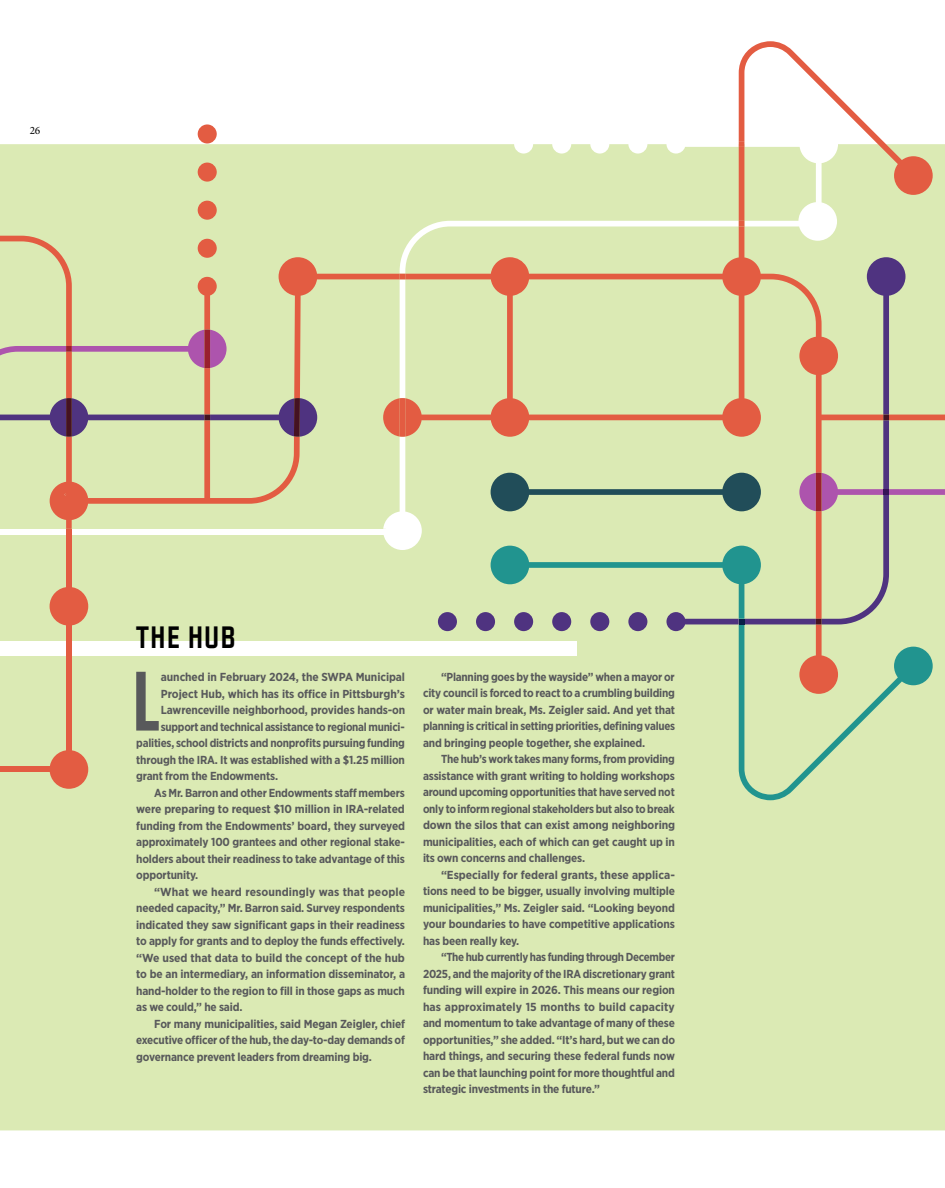
<style>
.page{position:relative;width:945px;height:1188px;background:#fff}
.page>*{position:absolute;margin:0;border:0;box-sizing:border-box;transform-origin:0 0}
.t1{font:800 condensed 73.5px "Politica";color:#58595b}
.t2{font:800 27px "Politica";letter-spacing:.04em;color:#000}
.t3{font:700 11.7px/16.5px "Gotham Narrow";letter-spacing:-.015em;color:#58595b;text-align:justify}
.t4{font:700 11.7px "Gotham Narrow";letter-spacing:.005em;color:#58595b}
.t5{font:11.25px "Minion Pro";color:#000}
</style>
<div class="page">
<div style="left:0;top:144px;width:945px;height:986px;background:#dbeab4"></div>
<div style="left:0;top:641px;width:576px;height:15px;background:#fff"></div>
<div style="left:491px;top:694px;width:442px;height:106px;background:#dbeab4"></div>
<div style="left:0;top:543px;width:227px;height:16px;background:#dbeab4"></div>
<div style="left:198px;top:201px;width:19px;height:19px;background:#e35c42;border-radius:50%"></div>
<div style="left:198px;top:163px;width:19px;height:19px;background:#e35c42;border-radius:50%"></div>
<div style="left:198px;top:124px;width:19px;height:20px;background:#e35c42;border-radius:50%"></div>
<svg style="left:738px;top:41px;width:195px;height:216px"></svg>
<svg style="left:0;top:236px;width:400px;height:307px;background:#dbdfad"></svg>
<svg style="left:0;top:398px;width:317px;height:39px;background:#b0af9f"></svg>
<svg style="left:66px;top:330px;width:144px;height:38px;background:#cebda8"></svg>
<svg style="left:383px;top:286px;width:562px;height:408px;background:#d7e3b4"></svg>
<svg style="left:491px;top:257px;width:454px;height:374px;background:#c9d3a9"></svg>
<svg style="left:400px;top:141px;width:344px;height:296px;background:#dddead"></svg>
<div style="left:66px;top:535px;width:6px;height:217px;background:#e35c42"></div>
<svg style="left:66px;top:529px;width:6px;height:6px"></svg>
<div style="left:50px;top:587px;width:38px;height:39px;background:#e35c42;border-radius:50%"></div>
<div style="left:50px;top:750px;width:38px;height:39px;background:#e35c42;border-radius:50%"></div>
<div style="left:0;top:767px;width:54px;height:5px;background:#e35c42"></div>
<p class="t5" style="left:30px;top:123px;width:12px">26</p>
<h2 class="t2" style="left:136px;top:617px;width:101px">THE HUB</h2>
<h1 class="t1" style="left:132px;top:647px;width:29px">L</h1>
<p class="t3" style="left:161px;top:669px;width:246px">aunched in February 2024, the SWPA Municipal</p>
<p class="t3" style="left:161px;top:685px;width:246px">Project Hub, which has its office in Pittsburgh’s</p>
<p class="t3" style="left:161px;top:702px;width:246px">Lawrenceville neighborhood, provides hands-on</p>
<p class="t3" style="left:161px;top:718px;width:246px">support and technical assistance to regional munici-</p>
<p class="t3" style="left:136px;top:735px;width:270px">palities, school districts and nonprofits pursuing funding</p>
<p class="t3" style="left:136px;top:751px;width:270px">through the IRA. It was established with a $1.25 million</p>
<p class="t3" style="left:136px;top:768px;width:143px">grant from the Endowments.</p>
<p class="t3" style="left:154px;top:784px;width:252px">As Mr. Barron and other Endowments staff members</p>
<p class="t3" style="left:136px;top:801px;width:270px">were preparing to request $10 million in IRA-related</p>
<p class="t3" style="left:136px;top:817px;width:270px">funding from the Endowments’ board, they surveyed</p>
<p class="t3" style="left:136px;top:834px;width:270px">approximately 100 grantees and other regional stake-</p>
<p class="t3" style="left:136px;top:850px;width:270px">holders about their readiness to take advantage of this</p>
<p class="t3" style="left:136px;top:867px;width:64px">opportunity.</p>
<p class="t4" style="left:154px;top:884px;width:252px">“What we heard resoundingly was that people</p>
<p class="t3" style="left:136px;top:900px;width:270px">needed capacity,” Mr. Barron said. Survey respondents</p>
<p class="t3" style="left:136px;top:916px;width:270px">indicated they saw significant gaps in their readiness</p>
<p class="t3" style="left:136px;top:933px;width:270px">to apply for grants and to deploy the funds effectively.</p>
<p class="t3" style="left:136px;top:949px;width:270px">“We used that data to build the concept of the hub</p>
<p class="t3" style="left:136px;top:966px;width:270px">to be an intermediary, an information disseminator, a</p>
<p class="t3" style="left:136px;top:982px;width:270px">hand-holder to the region to fill in those gaps as much</p>
<p class="t3" style="left:136px;top:999px;width:108px">as we could,” he said.</p>
<p class="t3" style="left:154px;top:1015px;width:252px">For many municipalities, said Megan Zeigler, chief</p>
<p class="t3" style="left:136px;top:1032px;width:270px">executive officer of the hub, the day-to-day demands of</p>
<p class="t3" style="left:136px;top:1048px;width:237px">governance prevent leaders from dreaming big.</p>
<p class="t3" style="left:423px;top:668px;width:254px;text-indent:18px">“Planning goes by the wayside” when a mayor or city council is forced to react to a crumbling building or water main break, Ms. Zeigler said. And yet that planning is critical in setting priorities, defining values and bringing people together, she explained.</p>
<p class="t3" style="left:423px;top:751px;width:254px;text-indent:18px">The hub’s work takes many forms, from providing assistance with grant writing to holding workshops around upcoming opportunities that have served not only to inform regional stakeholders but also to break down the silos that can exist among neighboring municipalities, each of which can get caught up in its own concerns and challenges.</p>
<p class="t3" style="left:423px;top:866px;width:254px;text-indent:18px">“Especially for federal grants, these applica&shy;tions need to be bigger, usually involving multiple municipalities,” Ms. Zeigler said. “Looking beyond your boundaries to have competitive applications has been really key.</p>
<p class="t3" style="left:423px;top:949px;width:254px;text-indent:18px">“The hub currently has funding through December 2025, and the majority of the IRA discretionary grant funding will expire in 2026. This means our region has approximately 15 months to build capacity and momentum to take advantage of many of these opportunities,” she added. “It’s hard, but we can do hard things, and securing these federal funds now can be that launching point for more thoughtful and strategic investments in the future.”</p>
</div>
